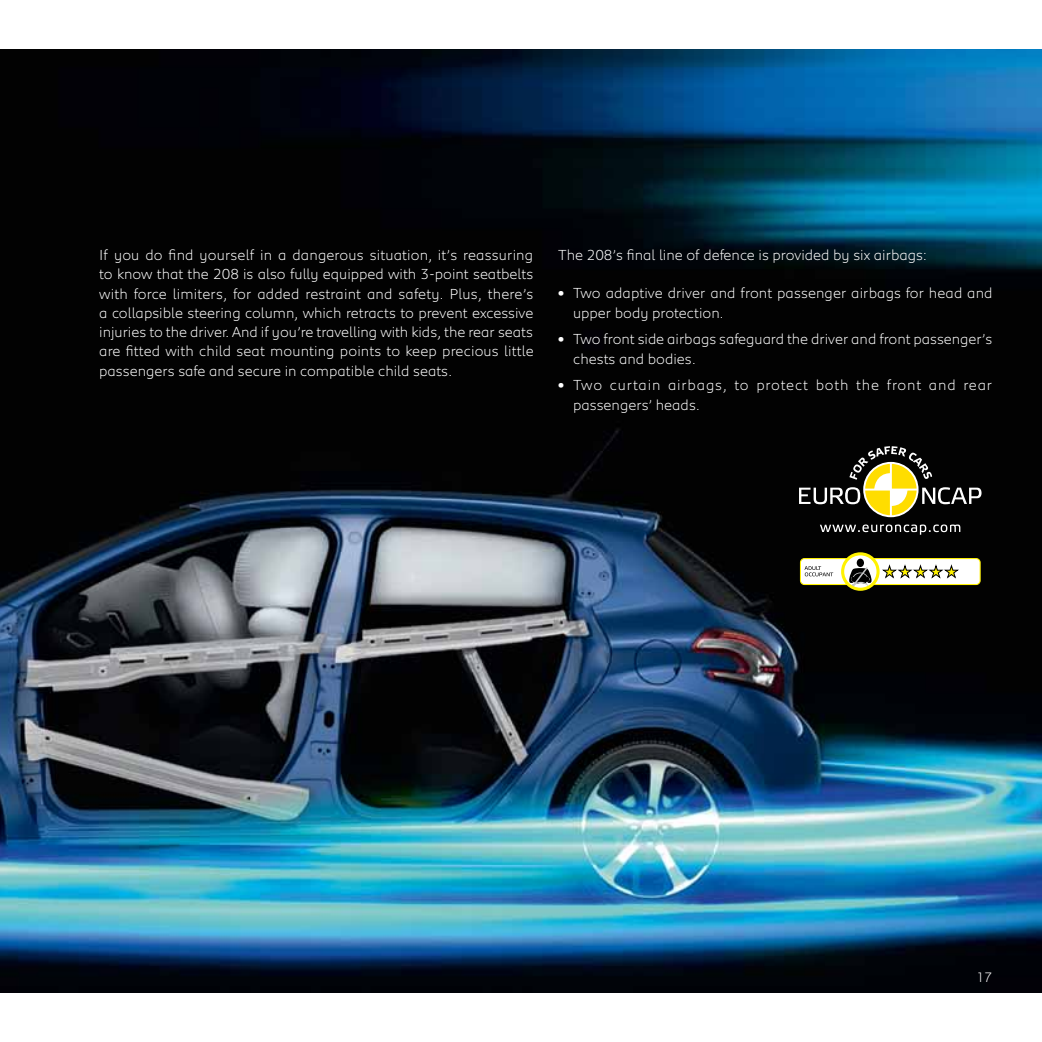
<style>
.page{position:relative;width:1042px;height:1042px;background:#fff}
.page>*{position:absolute;margin:0;border:0;box-sizing:border-box;transform-origin:0 0}
.t1{font:300 14.88px/19.2px "Peugeot";color:#fff}
.t2{font:300 14.88px/19.2px "Peugeot";letter-spacing:.055em;color:#fff}
.t3{font:300 14px "Peugeot";color:#fff}
.s1{font-weight:700}
</style>
<div class="page">
<img style="left:0;top:50px;width:1042px;height:942px">
<svg style="left:820px;top:524px;width:140px;height:11px;background:#404040"></svg>
<svg style="left:799px;top:446px;width:182px;height:71px;background:#474329"></svg>
<div style="left:800px;top:558px;width:180px;height:26px;background:#fff;border-radius:4px"></div>
<div style="left:800px;top:558px;width:180px;height:27px;border:1px solid #fff200;border-radius:4px"></div>
<svg style="left:804px;top:566px;width:29px;height:10px"></svg>
<svg style="left:883px;top:565px;width:75px;height:13px"></svg>
<svg style="left:842px;top:554px;width:36px;height:35px"></svg>
<div style="left:857px;top:559px;width:7px;height:8px;background:#000;border-radius:50%"></div>
<svg style="left:845px;top:567px;width:30px;height:22px"></svg>
<div style="left:841px;top:552px;width:38px;height:39px;border:3px solid #fff200;border-radius:50%"></div>
<p class="t1" style="left:99px;top:244px;width:436px;text-align:justify">If you do find yourself in a dangerous situation, it’s reassuring to know that the 208 is also fully equipped with 3-point seatbelts with force limiters, for added restraint and safety. Plus, there’s a collapsible steering column, which retracts to prevent excessive injuries to the driver. And if you’re travelling with kids, the rear seats are fitted with child seat mounting points to keep precious little passengers safe and secure in compatible child seats.</p>
<p class="t1" style="left:558px;top:244px;width:370px">The 208’s final line of defence is provided by six airbags:</p>
<p class="t1" style="left:573px;top:283px;width:421px;text-indent:-15px"><span class="s1">•</span> Two adaptive driver and front passenger airbags for head and upper body protection.</p>
<p class="t1" style="left:573px;top:329px;width:421px;text-indent:-15px"><span class="s1">•</span> Two front side airbags safeguard the driver and front passenger’s chests and bodies.</p>
<p class="t2" style="left:573px;top:375px;width:420px;text-indent:-15px"><span class="s1">•</span> Two curtain airbags, to protect both the front and rear passengers’ heads.</p>
<p class="t3" style="left:976px;top:968px;width:18px">17</p>
</div>
